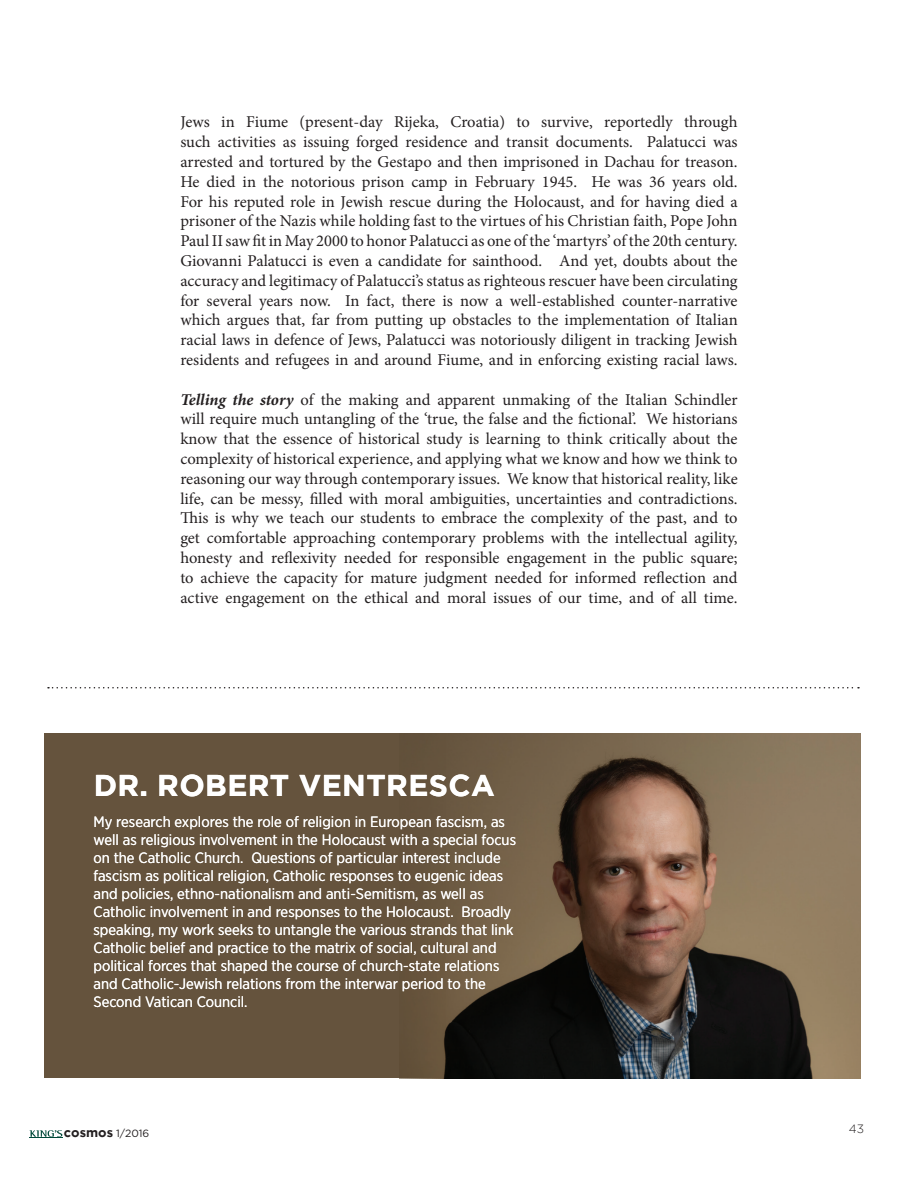
<style>
.page{position:relative;width:918px;height:1188px;background:#fff}
.page>*{position:absolute;margin:0;border:0;box-sizing:border-box;transform-origin:0 0}
.t1{font:700 30px "Gotham";letter-spacing:.015em;color:#fff}
.t2{font:16.5px/19.8px "Minion Pro";color:#231f20;text-align:justify}
.t3{font:15px/18px "Gotham Narrow";color:#fff}
.t4{font:700 12.75px "Gotham";color:#231f20}
.t5{font:300 12px "Gotham";color:#231f20}
.s1{font-weight:700;font-style:italic}
.s2{font-weight:400;font-size:10.5px}
</style>
<div class="page">
<div style="left:44px;top:734px;width:532px;height:344px;background:#65533d"></div>
<img style="left:444px;top:734px;width:416px;height:344px">
<svg style="left:48px;top:687px;width:811px;height:1px"></svg>
<svg style="left:29px;top:1130px;width:33px;height:7px"></svg>
<p class="t2" style="left:180px;top:112px;width:559px">Jews in Fiume (present-day Rijeka, Croatia) to survive, reportedly through such activities as issuing forged residence and transit documents. Palatucci was arrested and tortured by the Gestapo and then imprisoned in Dachau for treason.<br>He died in the notorious prison camp in February 1945. He was 36 years old.<br>For his reputed role in Jewish rescue during the Holocaust, and for having died a prisoner of the Nazis while holding fast to the virtues of his Christian faith, Pope John Paul II saw fit in May 2000 to honor Palatucci as one of the ‘martyrs’ of the 20th century.<br>Giovanni Palatucci is even a candidate for sainthood. And yet, doubts about the accuracy and legitimacy of Palatucci’s status as righteous rescuer have been circulating for several years now. In fact, there is now a well-established counter-narrative which argues that, far from putting up obstacles to the implementation of Italian racial laws in defence of Jews, Palatucci was notoriously diligent in tracking Jewish residents and refugees in and around Fiume, and in enforcing existing racial laws.</p>
<p class="t2" style="left:180px;top:390px;width:559px"><span class="s1">Telling the story</span> of the making and apparent unmaking of the Italian Schindler will require much untangling of the ‘true, the false and the fictional’. We historians know that the essence of historical study is learning to think critically about the complexity of historical experience, and applying what we know and how we think to reasoning our way through contemporary issues. We know that historical reality, like life, can be messy, filled with moral ambiguities, uncertainties and contradictions.<br>This is why we teach our students to embrace the complexity of the past, and to get comfortable approaching contemporary problems with the intellectual agility, honesty and reflexivity needed for responsible engagement in the public square; to achieve the capacity for mature judgment needed for informed reflection and active engagement on the ethical and moral issues of our time, and of all time.</p>
<h1 class="t1" style="left:94px;top:768px;width:403px">DR. ROBERT VENTRESCA</h1>
<p class="t3" style="left:93px;top:813px;width:424px">My research explores the role of religion in European fascism, as well as religious involvement in the Holocaust with a special focus on the Catholic Church. Questions of particular interest include fascism as political religion, Catholic responses to eugenic ideas and policies, ethno-nationalism and anti-Semitism, as well as Catholic involvement in and responses to the Holocaust. Broadly speaking, my work seeks to untangle the various strands that link Catholic belief and practice to the matrix of social, cultural and political forces that shaped the course of church-state relations and Catholic-Jewish relations from the interwar period to the Second Vatican Council.</p>
<p class="t4" style="left:64px;top:1125px;width:87px">cosmos <span class="s2">1/2016</span></p>
<p class="t5" style="left:849px;top:1122px;width:17px">43</p>
</div>
